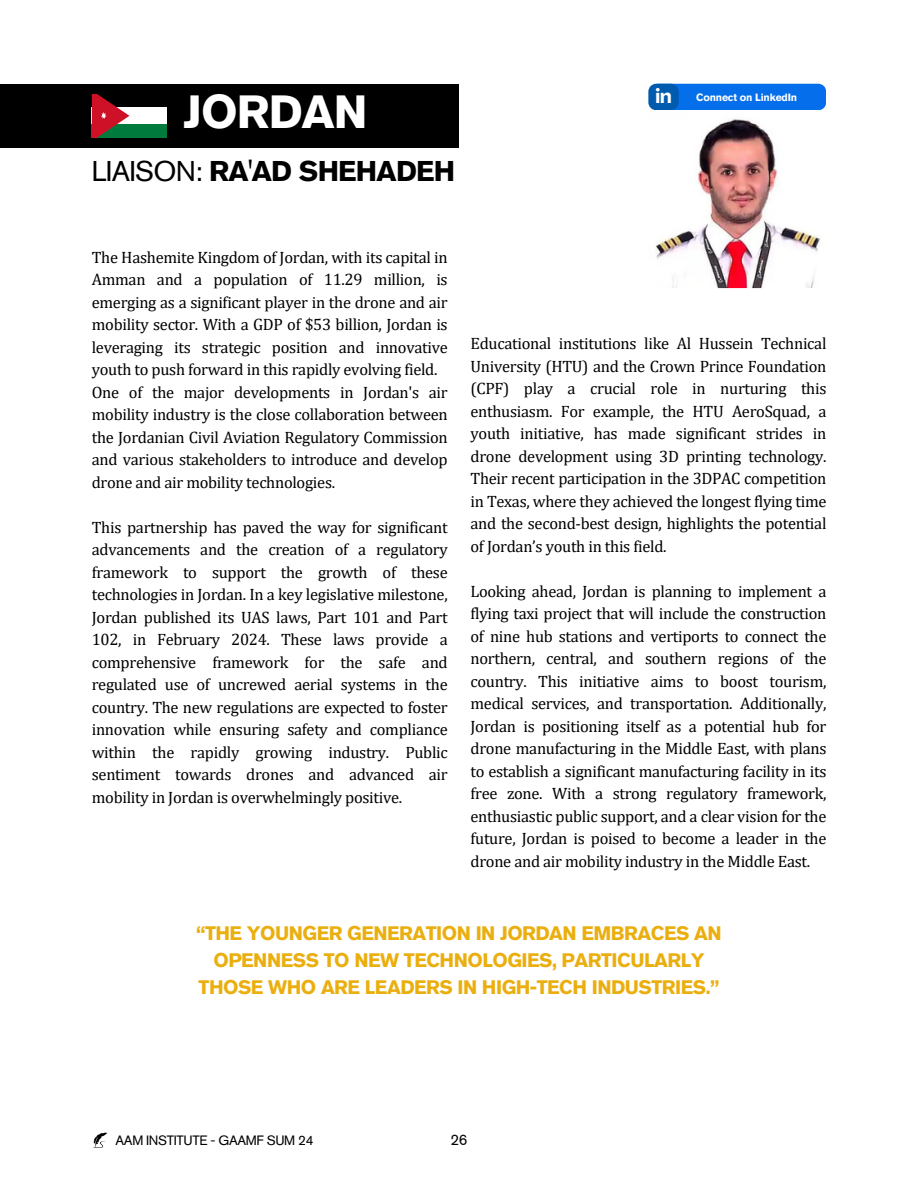
<style>
.page{position:relative;width:918px;height:1188px;background:#fff}
.page>*{position:absolute;margin:0;border:0;box-sizing:border-box;transform-origin:0 0}
.t1{font:700 46.35px "Akzidenz Grotesk Pro";letter-spacing:-.02em;color:#fff}
.t2{font:700 28.5px "Akzidenz Grotesk Pro";letter-spacing:-.025em;color:#000001}
.t3{font:700 19.8px "Agrandir";color:#fff}
.t4{font:700 19.5px/27px "Akzidenz Grotesk Pro";letter-spacing:-.025em;color:#eaaf0f;text-align:center}
.t5{font:16.5px/22.5px "Cambria";letter-spacing:-.015em;color:#000001;text-align:justify}
.t6{font:15px "Akzidenz Grotesk Pro";color:#000001}
.t7{font:13.5px "Akzidenz Grotesk Pro";letter-spacing:-.025em;color:#000001}
.t8{font:700 10.5px "Akzidenz Grotesk Pro";letter-spacing:-.02em;color:#fff}
.s1{font-weight:400}
</style>
<div class="page">
<img style="left:648px;top:110px;width:178px;height:178px;border-radius:11px">
<div style="left:0;top:84px;width:459px;height:64px;background:#000001"></div>
<div style="left:651px;top:84px;width:175px;height:26px;background:#056feb;border-radius:8px"></div>
<div style="left:648px;top:84px;width:31px;height:26px;background:#005aad;border-radius:8px"></div>
<div style="left:92px;top:107px;width:75px;height:17px;background:#fff"></div>
<div style="left:92px;top:124px;width:75px;height:13px;background:#007a3d"></div>
<svg style="left:92px;top:95px;width:37px;height:42px"></svg>
<img style="left:93px;top:1132px;width:15px;height:16px">
<p class="t1" style="left:184px;top:93px;width:186px">JORDAN</p>
<h5 class="t2" style="left:92px;top:160px;width:365px"><span class="s1">LIAISON:</span> RA'AD SHEHADEH</h5>
<h5 class="t3" style="left:656px;top:88px;width:17px">in</h5>
<h5 class="t8" style="left:696px;top:93px;width:103px">Connect on LinkedIn</h5>
<p class="t5" style="left:92px;top:246px;width:357px;text-align:left">The Hashemite Kingdom of Jordan, with its capital in Amman and a population of 11.29 million, is emerging as a significant player in the drone and air mobility sector. With a GDP of $53 billion, Jordan is leveraging its strategic position and innovative youth to push forward in this rapidly evolving field.<br>One of the major developments in Jordan's air mobility industry is the close collaboration between the Jordanian Civil Aviation Regulatory Commission and various stakeholders to introduce and develop drone and air mobility technologies.</p>
<h2 class="t5" style="left:92px;top:516px;width:357px">This partnership has paved the way for significant advancements and the creation of a regulatory framework to support the growth of these technologies in Jordan. In a key legislative milestone, Jordan published its UAS laws, Part 101 and Part 102, in February 2024. These laws provide a comprehensive framework for the safe and regulated use of uncrewed aerial systems in the country. The new regulations are expected to foster innovation while ensuring safety and compliance within the rapidly growing industry. Public sentiment towards drones and advanced air mobility in Jordan is overwhelmingly positive.</h2>
<h4 class="t5" style="left:471px;top:332px;width:357px">Educational institutions like Al Hussein Technical University (HTU) and the Crown Prince Foundation (CPF) play a crucial role in nurturing this enthusiasm. For example, the HTU AeroSquad, a youth initiative, has made significant strides in drone development using 3D printing technology.<br>Their recent participation in the 3DPAC competition in Texas, where they achieved the longest flying time and the second-best design, highlights the potential of Jordan’s youth in this field.</h4>
<h1 class="t5" style="left:471px;top:580px;width:357px">Looking ahead, Jordan is planning to implement a flying taxi project that will include the construction of nine hub stations and vertiports to connect the northern, central, and southern regions of the country. This initiative aims to boost tourism, medical services, and transportation. Additionally, Jordan is positioning itself as a potential hub for drone manufacturing in the Middle East, with plans to establish a significant manufacturing facility in its free zone. With a strong regulatory framework, enthusiastic public support, and a clear vision for the future, Jordan is poised to become a leader in the drone and air mobility industry in the Middle East.</h1>
<p class="t4" style="left:196px;top:921px;width:527px">“THE YOUNGER GENERATION IN JORDAN EMBRACES AN<br>OPENNESS TO NEW TECHNOLOGIES, PARTICULARLY<br>THOSE WHO ARE LEADERS IN HIGH-TECH INDUSTRIES.”</p>
<p class="t7" style="left:116px;top:1135px;width:200px">AAM INSTITUTE - GAAMF SUM 24</p>
<h5 class="t6" style="left:450px;top:1134px;width:19px">26</h5>
</div>
